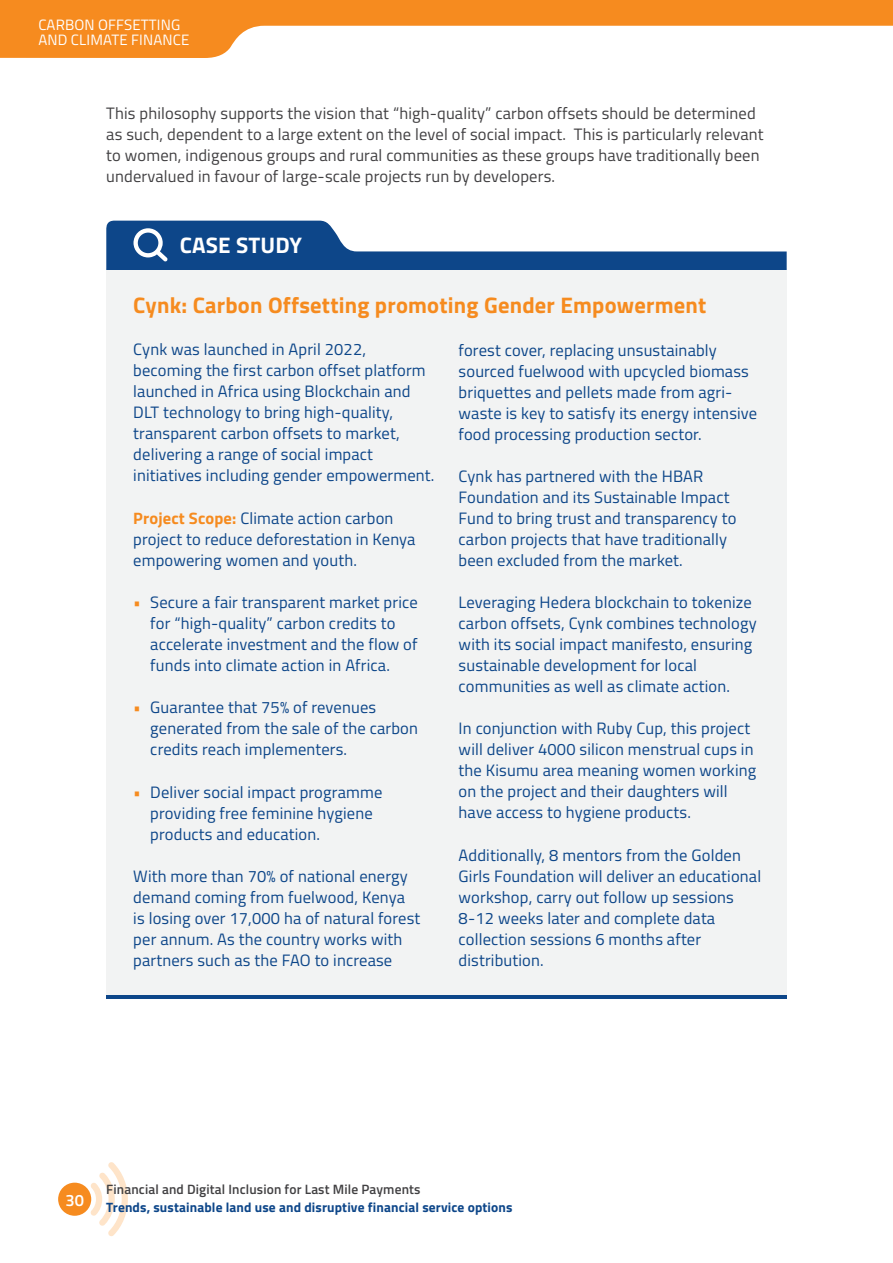
<style>
.page{position:relative;width:893px;height:1263px;background:#fff}
.page>*{position:absolute;margin:0;border:0;box-sizing:border-box;transform-origin:0 0}
.t1{font:700 22.5px "Titillium";letter-spacing:.01em;color:#f68b1f}
.t2{font:700 22.5px "Titillium";letter-spacing:.01em;color:#fff}
.t3{font:16.5px/21px "Titillium";letter-spacing:.01em;color:#0d4689}
.t4{font:16.5px/21px "Titillium";letter-spacing:.01em;color:#414042}
.t5{font:600 16.5px "Titillium";color:#fff}
.t6{font:15px/15px "Titillium";letter-spacing:.01em;color:#fff}
.t7{font:700 13.5px "Titillium";letter-spacing:.01em;color:#0d4689}
.t8{font:600 13.5px "Titillium";letter-spacing:.01em;color:#414042}
.s1{font-weight:700;color:#f68b1f}
.s2{color:#f68b1f}
</style>
<div class="page">
<div style="left:106px;top:268px;width:681px;height:729px;background:#f2f3f3"></div>
<hr style="left:106px;top:995px;width:681px;height:3px;background:#0d4689">
<svg style="left:106px;top:221px;width:681px;height:49px"></svg>
<div style="left:58px;top:1183px;width:33px;height:33px;background:#f68b1f;border-radius:50%"></div>
<svg style="left:90px;top:1162px;width:38px;height:74px"></svg>
<svg style="left:0;top:0;width:893px;height:58px;fill:#f68b1f"></svg>
<p class="t6" style="left:38px;top:16px;width:153px">CARBON OFFSETTING<br>AND CLIMATE FINANCE</p>
<p class="t4" style="left:106px;top:102px;width:659px">This philosophy supports the vision that “high-quality” carbon offsets should be determined as such, dependent to a large extent on the level of social impact. This is particularly relevant to women, indigenous groups and rural communities as these groups have traditionally been undervalued in favour of large-scale projects run by developers.</p>
<h1 class="t2" style="left:180px;top:228px;width:124px">CASE STUDY</h1>
<h1 class="t1" style="left:133px;top:288px;width:575px">Cynk: Carbon Offsetting promoting Gender Empowerment</h1>
<p class="t3" style="left:133px;top:338px;width:303px">Cynk was launched in April 2022, becoming the first carbon offset platform launched in Africa using Blockchain and DLT technology to bring high-quality, transparent carbon offsets to market, delivering a range of social impact initiatives including gender empowerment.</p>
<p class="t3" style="left:133px;top:507px;width:284px"><span class="s1">Project Scope:</span> Climate action carbon project to reduce deforestation in Kenya empowering women and youth.</p>
<p class="t3" style="left:150px;top:591px;width:269px;text-indent:-17px"><span class="s2">•</span> Secure a fair transparent market price for “high-quality” carbon credits to accelerate investment and the flow of funds into climate action in Africa.</p>
<p class="t3" style="left:150px;top:696px;width:269px;text-indent:-17px"><span class="s2">•</span> Guarantee that 75% of revenues generated from the sale of the carbon credits reach implementers.</p>
<p class="t3" style="left:150px;top:780px;width:234px;text-indent:-17px"><span class="s2">•</span> Deliver social impact programme providing free feminine hygiene products and education.</p>
<p class="t3" style="left:133px;top:865px;width:289px">With more than 70% of national energy demand coming from fuelwood, Kenya is losing over 17,000 ha of natural forest per annum. As the country works with partners such as the FAO to increase</p>
<p class="t3" style="left:459px;top:338px;width:300px">forest cover, replacing unsustainably sourced fuelwood with upcycled biomass briquettes and pellets made from agri&shy;waste is key to satisfy its energy intensive food processing production sector.</p>
<p class="t3" style="left:459px;top:465px;width:279px">Cynk has partnered with the HBAR Foundation and its Sustainable Impact Fund to bring trust and transparency to carbon projects that have traditionally been excluded from the market.</p>
<p class="t3" style="left:459px;top:591px;width:300px">Leveraging Hedera blockchain to tokenize carbon offsets, Cynk combines technology with its social impact manifesto, ensuring sustainable development for local communities as well as climate action.</p>
<p class="t3" style="left:459px;top:717px;width:299px">In conjunction with Ruby Cup, this project will deliver 4000 silicon menstrual cups in the Kisumu area meaning women working on the project and their daughters will have access to hygiene products.</p>
<p class="t3" style="left:459px;top:843px;width:304px">Additionally, 8 mentors from the Golden Girls Foundation will deliver an educational workshop, carry out follow up sessions 8-12 weeks later and complete data collection sessions 6 months after distribution.</p>
<p class="t5" style="left:66px;top:1187px;width:20px">30</p>
<p class="t8" style="left:106px;top:1179px;width:316px">Financial and Digital Inclusion for Last Mile Payments</p>
<p class="t7" style="left:106px;top:1197px;width:408px">Trends, sustainable land use and disruptive financial service options</p>
</div>
